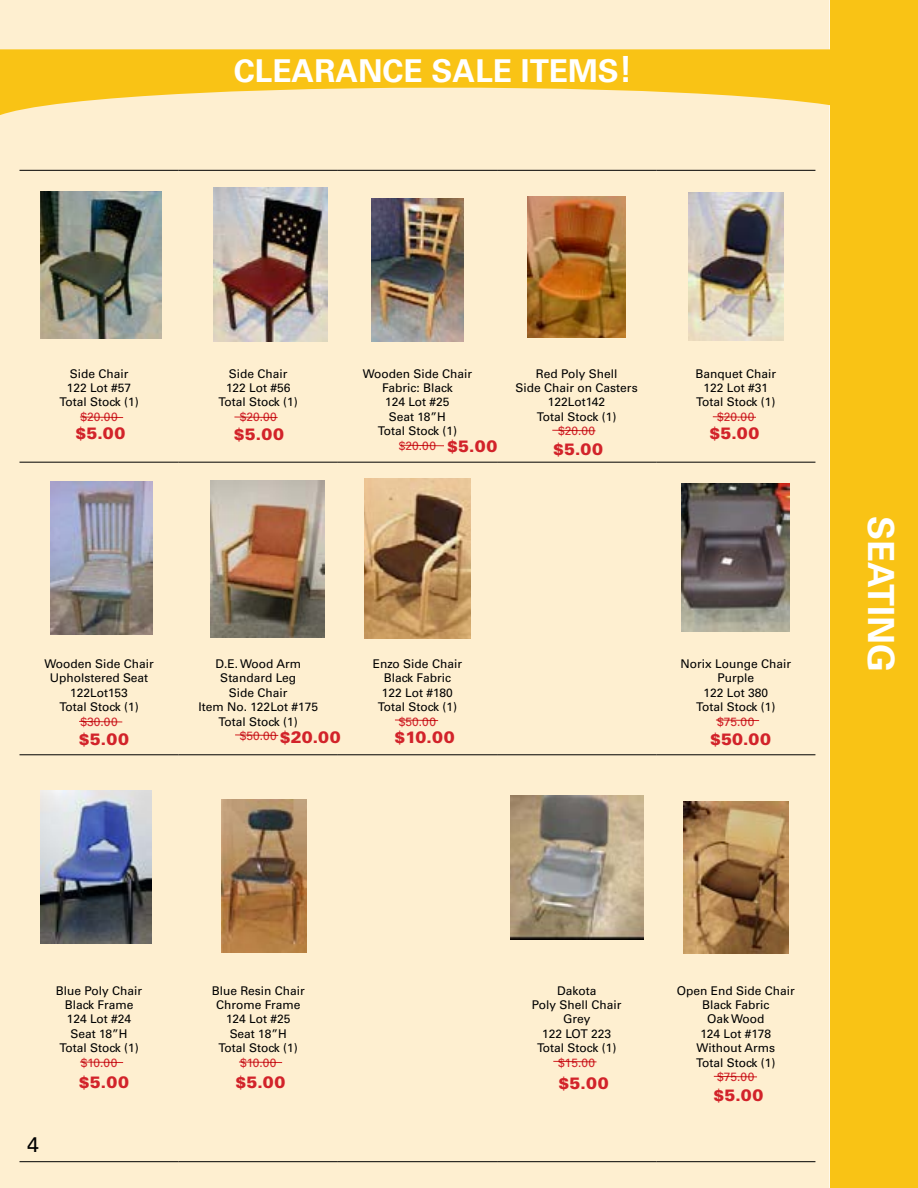
<style>
.page{position:relative;width:918px;height:1188px;background:#fff}
.page>*{position:absolute;margin:0;border:0;box-sizing:border-box;transform-origin:0 0}
.t1{font:700 36px "Univers LT Std";color:#fff}
.t2{font:700 31.5px "Univers LT Std";color:#fff}
.t3{font:21px "Univers LT Std";color:#000}
.t4{font:900 16.5px "Univers LT Std";letter-spacing:.04em;color:#d2232a}
.t5{font:12px/14.4px "Univers LT Std";color:#000;text-align:center}
.t6{font:12px "Univers LT Std";letter-spacing:.02em;color:#d2232a}
.s1{font-size:36px}
</style>
<div class="page">
<div style="left:0;top:0;width:831px;height:1188px;background:#feefd0"></div>
<svg style="left:0;top:49px;width:831px;height:127px;background:#fbdf8d"></svg>
<div style="left:831px;top:0;width:87px;height:1188px;background:#f9c315"></div>
<hr style="left:20px;top:462px;width:159px;height:1px;background:#000">
<hr style="left:179px;top:462px;width:159px;height:1px;background:#000">
<hr style="left:338px;top:462px;width:159px;height:1px;background:#000">
<hr style="left:497px;top:462px;width:159px;height:1px;background:#000">
<hr style="left:656px;top:462px;width:159px;height:1px;background:#000">
<hr style="left:20px;top:755px;width:159px;height:1px;background:#000">
<hr style="left:179px;top:755px;width:159px;height:1px;background:#000">
<hr style="left:338px;top:755px;width:159px;height:1px;background:#000">
<hr style="left:497px;top:755px;width:159px;height:1px;background:#000">
<hr style="left:656px;top:755px;width:159px;height:1px;background:#000">
<hr style="left:20px;top:1161px;width:159px;height:1px;background:#000">
<hr style="left:179px;top:1161px;width:159px;height:1px;background:#000">
<hr style="left:338px;top:1161px;width:159px;height:1px;background:#000">
<hr style="left:497px;top:1161px;width:159px;height:1px;background:#000">
<hr style="left:656px;top:1161px;width:159px;height:1px;background:#000">
<hr style="left:20px;top:170px;width:159px;height:1px;background:#000">
<hr style="left:179px;top:170px;width:159px;height:1px;background:#000">
<hr style="left:338px;top:170px;width:159px;height:1px;background:#000">
<hr style="left:497px;top:170px;width:159px;height:1px;background:#000">
<hr style="left:656px;top:170px;width:159px;height:1px;background:#000">
<img style="left:41px;top:192px;width:120px;height:147px">
<img style="left:213px;top:188px;width:114px;height:154px">
<img style="left:371px;top:198px;width:93px;height:143px">
<img style="left:528px;top:196px;width:97px;height:141px">
<img style="left:689px;top:193px;width:94px;height:147px">
<img style="left:51px;top:481px;width:102px;height:153px">
<img style="left:210px;top:480px;width:115px;height:158px">
<img style="left:364px;top:479px;width:107px;height:159px">
<img style="left:682px;top:483px;width:108px;height:149px">
<img style="left:41px;top:791px;width:111px;height:153px">
<img style="left:221px;top:800px;width:86px;height:153px">
<img style="left:510px;top:795px;width:133px;height:144px">
<img style="left:684px;top:802px;width:104px;height:152px">
<svg style="left:79px;top:416px;width:45px;height:2px"></svg>
<svg style="left:234px;top:416px;width:44px;height:2px"></svg>
<svg style="left:400px;top:444px;width:45px;height:3px"></svg>
<svg style="left:552px;top:429px;width:44px;height:3px"></svg>
<svg style="left:712px;top:416px;width:45px;height:2px"></svg>
<svg style="left:78px;top:721px;width:45px;height:2px"></svg>
<svg style="left:234px;top:734px;width:45px;height:2px"></svg>
<svg style="left:394px;top:719px;width:45px;height:2px"></svg>
<svg style="left:715px;top:719px;width:45px;height:2px"></svg>
<svg style="left:238px;top:1061px;width:45px;height:2px"></svg>
<svg style="left:553px;top:1061px;width:44px;height:2px"></svg>
<svg style="left:79px;top:1061px;width:45px;height:2px"></svg>
<svg style="left:713px;top:1076px;width:45px;height:2px"></svg>
<h2 class="t2" style="left:234px;top:52px;width:401px">CLEARANCE SALE ITEMS<span class="s1">!</span></h2>
<p class="t5" style="left:59px;top:366px;width:81px">Side Chair<br>122 Lot #57<br>Total Stock (1)</p>
<p class="t6" style="left:81px;top:409px;width:39px">$20.00</p>
<p class="t5" style="left:219px;top:366px;width:81px">Side Chair<br>122 Lot #56<br>Total Stock (1)</p>
<p class="t6" style="left:240px;top:409px;width:39px">$20.00</p>
<p class="t5" style="left:363px;top:366px;width:111px">Wooden Side Chair<br>Fabric: Black<br>124 Lot #25<br>Seat 18”H<br>Total Stock (1)</p>
<p class="t6" style="left:399px;top:438px;width:39px">$20.00</p>
<p class="t5" style="left:516px;top:366px;width:124px">Red Poly Shell<br>Side Chair on Casters<br>122Lot142<br>Total Stock (1)</p>
<p class="t6" style="left:558px;top:424px;width:39px">$20.00</p>
<p class="t5" style="left:696px;top:366px;width:82px">Banquet Chair<br>122 Lot #31<br>Total Stock (1)</p>
<p class="t6" style="left:717px;top:409px;width:39px">$20.00</p>
<h3 class="t4" style="left:75px;top:422px;width:52px">$5.00</h3>
<h3 class="t4" style="left:709px;top:422px;width:52px">$5.00</h3>
<h3 class="t4" style="left:234px;top:424px;width:52px">$5.00</h3>
<h3 class="t4" style="left:447px;top:436px;width:52px">$5.00</h3>
<h3 class="t4" style="left:553px;top:439px;width:52px">$5.00</h3>
<p class="t5" style="left:44px;top:657px;width:111px">Wooden Side Chair<br>Upholstered Seat<br>122Lot153<br>Total Stock (1)</p>
<p class="t6" style="left:81px;top:714px;width:39px">$30.00</p>
<h3 class="t4" style="left:79px;top:728px;width:52px">$5.00</h3>
<p class="t5" style="left:373px;top:657px;width:91px">Enzo Side Chair<br>Black Fabric<br>122 Lot #180<br>Total Stock (1)</p>
<p class="t6" style="left:399px;top:714px;width:39px">$50.00</p>
<p class="t5" style="left:681px;top:657px;width:112px">Norix Lounge Chair<br>Purple<br>122 Lot 380<br>Total Stock (1)</p>
<p class="t6" style="left:717px;top:714px;width:39px">$75.00</p>
<p class="t5" style="left:198px;top:657px;width:121px">D.E. Wood Arm<br>Standard Leg<br>Side Chair<br>Item No. 122Lot #175<br>Total Stock (1)</p>
<p class="t6" style="left:240px;top:729px;width:39px">$50.00</p>
<h3 class="t4" style="left:280px;top:727px;width:63px">$20.00</h3>
<h3 class="t4" style="left:394px;top:727px;width:62px">$10.00</h3>
<h3 class="t4" style="left:710px;top:728px;width:63px">$50.00</h3>
<h1 class="t1" style="left:902px;top:516px;width:158px;rotate:90deg">SEATING</h1>
<h3 class="t3" style="left:27px;top:1133px;width:13px">4</h3>
<p class="t5" style="left:56px;top:983px;width:88px">Blue Poly Chair<br>Black Frame<br>124 Lot #24<br>Seat 18”H<br>Total Stock (1)</p>
<p class="t6" style="left:81px;top:1055px;width:38px">$10.00</p>
<p class="t5" style="left:212px;top:983px;width:95px">Blue Resin Chair<br>Chrome Frame<br>124 Lot #25<br>Seat 18”H<br>Total Stock (1)</p>
<p class="t6" style="left:240px;top:1055px;width:38px">$10.00</p>
<p class="t5" style="left:532px;top:983px;width:91px">Dakota<br>Poly Shell Chair<br>Grey<br>122 LOT 223<br>Total Stock (1)</p>
<p class="t6" style="left:558px;top:1055px;width:38px">$15.00</p>
<h3 class="t4" style="left:79px;top:1072px;width:52px">$5.00</h3>
<h3 class="t4" style="left:235px;top:1072px;width:52px">$5.00</h3>
<h3 class="t4" style="left:559px;top:1073px;width:52px">$5.00</h3>
<p class="t5" style="left:677px;top:983px;width:120px">Open End Side Chair<br>Black Fabric<br>Oak Wood<br>124 Lot #178<br>Without Arms<br>Total Stock (1)</p>
<p class="t6" style="left:717px;top:1070px;width:39px">$75.00</p>
<h3 class="t4" style="left:713px;top:1085px;width:52px">$5.00</h3>
</div>
